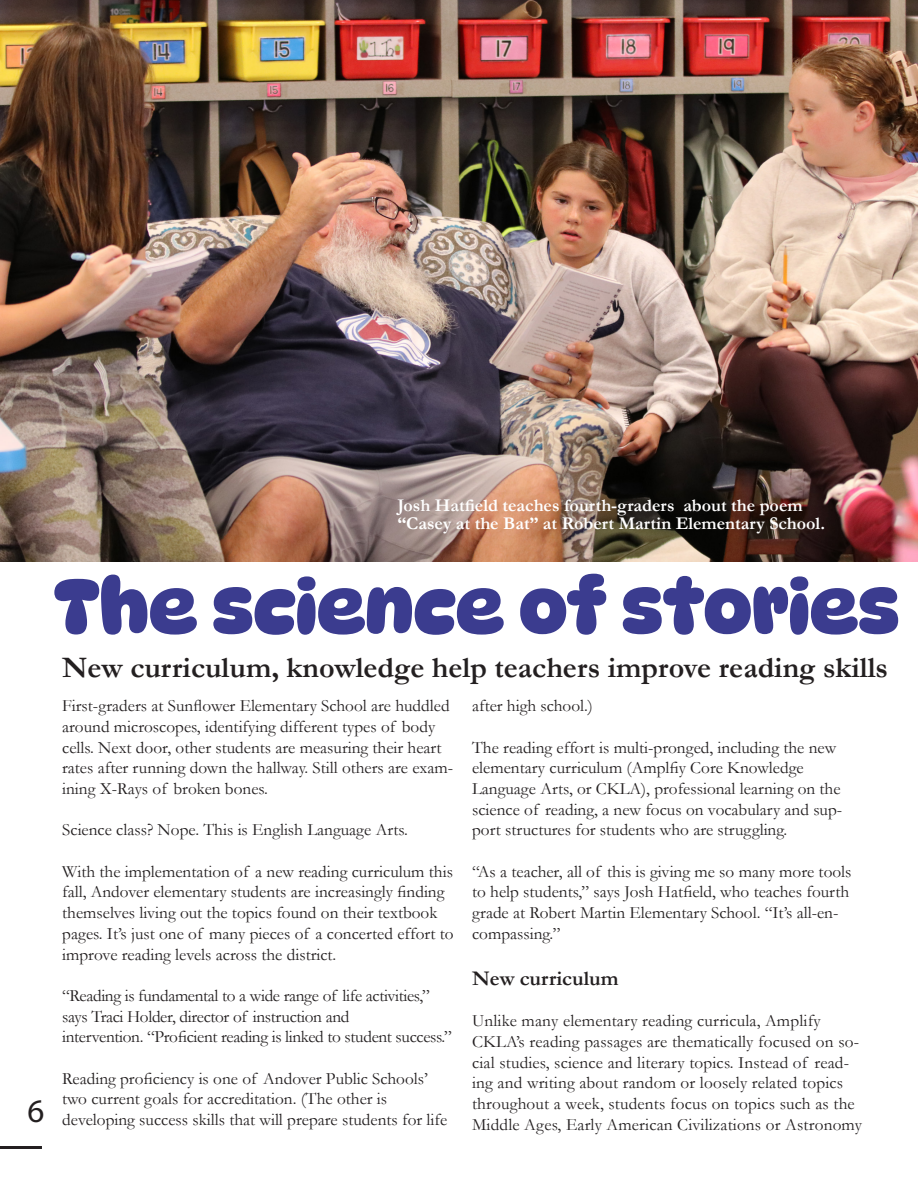
<style>
.page{position:relative;width:918px;height:1188px;background:#fff}
.page>*{position:absolute;margin:0;border:0;box-sizing:border-box;transform-origin:0 0}
.t1{font:700 75px "Dyna Puff";color:#3b3c8f}
.t2{font:33px "Myriad Pro";color:#231f20}
.t3{font:700 30px "Garamond";color:#231f20}
.t4{font:700 21px "Garamond";color:#231f20}
.t5{font:700 18px "Garamond";color:#fff}
.t6{font:17.25px/20.7px "Garamond";color:#231f20}
.t7{font:17.25px/20.7px "Garamond";letter-spacing:-.02em;color:#231f20}
</style>
<div class="page">
<hr style="left:0;top:1146px;width:42px;height:3px;background:#231f20">
<img style="left:0;top:0;width:918px;height:562px">
<p class="t5" style="left:397px;top:493px;width:407px">Josh Hatfield teaches fourth-graders about the poem</p>
<p class="t5" style="left:397px;top:511px;width:429px">“Casey at the Bat” at Robert Martin Elementary School.</p>
<p class="t2" style="left:27px;top:1091px;width:18px">6</p>
<p class="t1" style="left:54px;top:560px;width:847px">The science of stories</p>
<p class="t3" style="left:62px;top:647px;width:827px">New curriculum, knowledge help teachers improve reading skills</p>
<p class="t6" style="left:62px;top:695px;width:393px">First-graders at Sunflower Elementary School are huddled around microscopes, identifying different types of body cells. Next door, other students are measuring their heart rates after running down the hallway. Still others are exam&shy;ining X-Rays of broken bones.</p>
<p class="t6" style="left:62px;top:819px;width:347px">Science class? Nope. This is English Language Arts.</p>
<p class="t6" style="left:62px;top:861px;width:393px">With the implementation of a new reading curriculum this fall, Andover elementary students are increasingly finding themselves living out the topics found on their textbook pages. It’s just one of many pieces of a concerted effort to improve reading levels across the district.</p>
<p class="t7" style="left:62px;top:985px;width:391px">“Reading is fundamental to a wide range of life activities,” says Traci Holder, director of instruction and<br>intervention. “Proficient reading is linked to student success.”</p>
<p class="t6" style="left:62px;top:1068px;width:387px">Reading proficiency is one of Andover Public Schools’ two current goals for accreditation. (The other is developing success skills that will prepare students for life</p>
<p class="t6" style="left:472px;top:695px;width:122px">after high school.)</p>
<p class="t6" style="left:472px;top:736px;width:372px">The reading effort is multi-pronged, including the new elementary curriculum (Amplfiy Core Knowledge Language Arts, or CKLA), professional learning on the science of reading, a new focus on vocabulary and sup&shy;port structures for students who are struggling.</p>
<p class="t6" style="left:472px;top:861px;width:381px">“As a teacher, all of this is giving me so many more tools to help students,” says Josh Hatfield, who teaches fourth grade at Robert Martin Elementary School. “It’s all-en&shy;compassing.”</p>
<p class="t4" style="left:472px;top:964px;width:148px">New curriculum</p>
<p class="t6" style="left:472px;top:1010px;width:391px">Unlike many elementary reading curricula, Amplify CKLA’s reading passages are thematically focused on so&shy;cial studies, science and literary topics. Instead of read&shy;ing and writing about random or loosely related topics throughout a week, students focus on topics such as the Middle Ages, Early American Civilizations or Astronomy</p>
</div>
